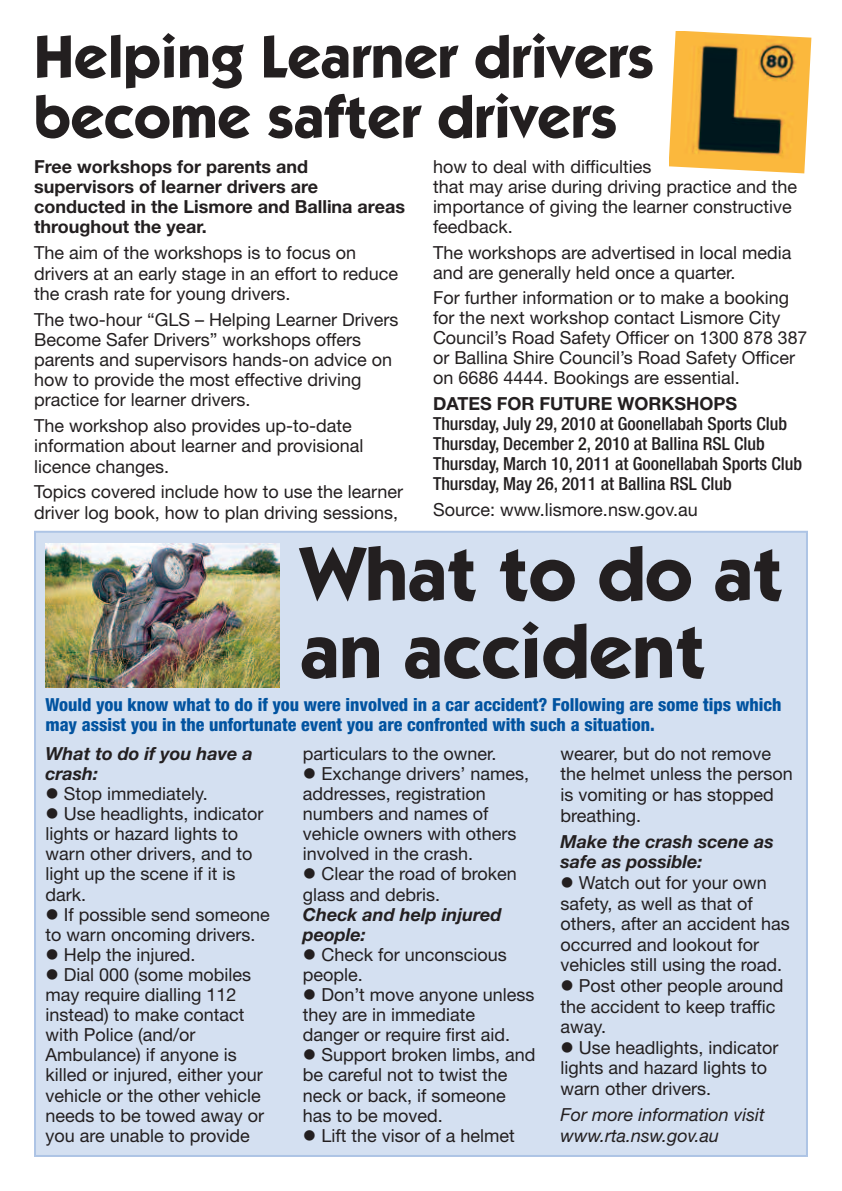
<style>
.page{position:relative;width:842px;height:1191px;background:#fff}
.page>*{position:absolute;margin:0;border:0;box-sizing:border-box;transform-origin:0 0}
.t1{font:700 76px/77.4px "ITC Kabel Std";color:#231f20}
.t2{font:700 60px/60px "ITC Kabel Std";color:#231f20}
.t3{font:18px/20px "Helvetica Neue LT Std";color:#231f20}
.t4{font:500 condensed 18px/20px "Helvetica Neue LT Std";color:#231f20}
.t5{font:800 condensed 18px/20px "Helvetica Neue LT Std";color:#0153a0}
.t6{font:700 18px/20.2px "Helvetica Neue LT Std";color:#231f20}
.t7{font:italic 700 18px/20px "Helvetica Neue LT Std";color:#231f20}
.t8{font:italic 18px/20.6px "Helvetica Neue LT Std";color:#231f20}
</style>
<div class="page">
<div style="left:36px;top:533px;width:770px;height:622px;background:#d4e0f1"></div>
<img style="left:45px;top:543px;width:234px;height:144px">
<img style="left:669px;top:31px;width:142px;height:142px">
<h2 class="t2" style="left:34px;top:32px;width:622px">Helping Learner drivers become safter drivers</h2>
<p class="t6" style="left:34px;top:158px;width:372px">Free workshops for parents and supervisors of learner drivers are conducted in the Lismore and Ballina areas throughout the year.</p>
<p class="t3" style="left:34px;top:244px;width:366px">The aim of the workshops is to focus on drivers at an early stage in an effort to reduce the crash rate for young drivers.</p>
<p class="t3" style="left:34px;top:311px;width:366px">The two-hour “GLS – Helping Learner Drivers Become Safer Drivers” workshops offers parents and supervisors hands-on advice on how to provide the most effective driving practice for learner drivers.</p>
<p class="t3" style="left:34px;top:417px;width:331px">The workshop also provides up-to-date information about learner and provisional licence changes.</p>
<p class="t3" style="left:34px;top:483px;width:371px">Topics covered include how to use the learner driver log book, how to plan driving sessions,</p>
<p class="t3" style="left:433px;top:158px;width:366px">how to deal with difficulties<br>that may arise during driving practice and the importance of giving the learner constructive feedback.</p>
<p class="t3" style="left:433px;top:244px;width:360px">The workshops are advertised in local media and are generally held once a quarter.</p>
<p class="t3" style="left:433px;top:290px;width:376px">For further information or to make a booking for the next workshop contact Lismore City Council’s Road Safety Officer on 1300 878 387 or Ballina Shire Council’s Road Safety Officer on 6686 4444. Bookings are essential.</p>
<p class="t6" style="left:433px;top:395px;width:306px">DATES FOR FUTURE WORKSHOPS</p>
<p class="t4" style="left:433px;top:415px;width:371px">Thursday, July 29, 2010 at Goonellabah Sports Club Thursday, December 2, 2010 at Ballina RSL Club Thursday, March 10, 2011 at Goonellabah Sports Club Thursday, May 26, 2011 at Ballina RSL Club</p>
<p class="t3" style="left:433px;top:501px;width:266px">Source: www.lismore.nsw.gov.au</p>
<h1 class="t1" style="left:300px;top:541px;width:484px">What to do at an accident</h1>
<p class="t5" style="left:45px;top:696px;width:737px">Would you know what to do if you were involved in a car accident? Following are some tips which may assist you in the unfortunate event you are confronted with such a situation.</p>
<p class="t7" style="left:45px;top:745px;width:209px">What to do if you have a crash:</p>
<p class="t3" style="left:45px;top:785px;width:164px">● Stop immediately.</p>
<p class="t3" style="left:45px;top:805px;width:220px">● Use headlights, indicator lights or hazard lights to warn other drivers, and to light up the scene if it is dark.</p>
<p class="t3" style="left:45px;top:906px;width:226px">● If possible send someone to warn oncoming drivers.</p>
<p class="t3" style="left:45px;top:946px;width:152px">● Help the injured.</p>
<p class="t3" style="left:45px;top:966px;width:220px">● Dial 000 (some mobiles may require dialling 112 instead) to make contact with Police (and/or<br>Ambulance) if anyone is killed or injured, either your vehicle or the other vehicle needs to be towed away or you are unable to provide</p>
<p class="t3" style="left:303px;top:745px;width:195px">particulars to the owner.</p>
<p class="t3" style="left:303px;top:765px;width:228px">● Exchange drivers’ names, addresses, registration numbers and names of vehicle owners with others involved in the crash.</p>
<p class="t3" style="left:303px;top:865px;width:215px">● Clear the road of broken glass and debris.</p>
<p class="t7" style="left:303px;top:905px;width:200px">Check and help injured people:</p>
<p class="t3" style="left:303px;top:946px;width:205px">● Check for unconscious people.</p>
<p class="t3" style="left:303px;top:986px;width:233px">● Don’t move anyone unless they are in immediate danger or require first aid.</p>
<p class="t3" style="left:303px;top:1046px;width:234px">● Support broken limbs, and be careful not to twist the neck or back, if someone has to be moved.</p>
<p class="t3" style="left:303px;top:1127px;width:213px">● Lift the visor of a helmet</p>
<p class="t3" style="left:560px;top:745px;width:234px;line-height:20.6px">wearer, but do not remove the helmet unless the person is vomiting or has stopped breathing.</p>
<p class="t7" style="left:560px;top:832px;width:215px;line-height:20.6px">Make the crash scene as safe as possible:</p>
<p class="t3" style="left:560px;top:874px;width:231px;line-height:20.6px">● Watch out for your own safety, as well as that of others, after an accident has occurred and lookout for vehicles still using the road.</p>
<p class="t3" style="left:560px;top:977px;width:225px;line-height:20.6px">● Post other people around the accident to keep traffic away.</p>
<p class="t3" style="left:560px;top:1038px;width:220px;line-height:20.6px">● Use headlights, indicator lights and hazard lights to warn other drivers.</p>
<p class="t8" style="left:560px;top:1106px;width:206px">For more information visit www.rta.nsw.gov.au</p>
</div>
